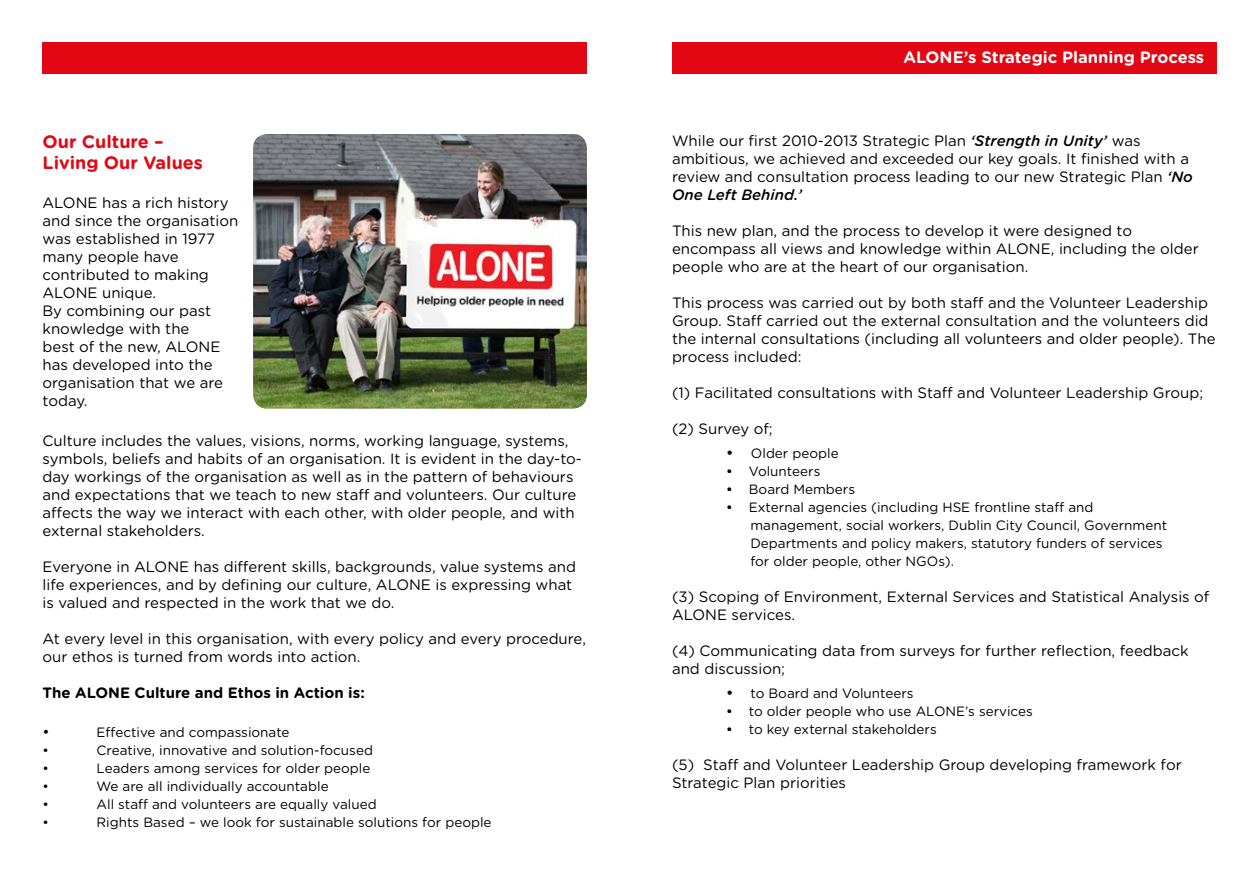
<style>
.page{position:relative;width:1259px;height:893px;background:#fff}
.page>*{position:absolute;margin:0;border:0;box-sizing:border-box;transform-origin:0 0}
.t1{font:700 18px/21px "Gotham Rounded";color:#e30613}
.t2{font:700 16.5px "Gotham Rounded";color:#fff}
.t3{font:15px/18px "Gotham Rounded";color:#000}
.t4{font:700 15px "Gotham Rounded";color:#000}
.t5{font:13.5px/18px "Gotham Rounded";color:#000}
.s1{font-weight:500;font-style:italic}
.s2{font-weight:500;font-size:15px}
.s3{font-weight:500}
</style>
<div class="page">
<div style="left:43px;top:43px;width:544px;height:31px;background:#e30613"></div>
<div style="left:672px;top:43px;width:544px;height:31px;background:#e30613"></div>
<img style="left:253px;top:134px;width:334px;height:275px">
<p class="t1" style="left:43px;top:131px;width:162px">Our Culture –<br>Living Our Values</p>
<p class="t3" style="left:43px;top:193px;width:197px">ALONE has a rich history and since the organisation was established in 1977 many people have contributed to making<br>ALONE unique.</p>
<p class="t3" style="left:43px;top:301px;width:182px">By combining our past knowledge with the best of the new, ALONE has developed into the organisation that we are today.</p>
<p class="t3" style="left:43px;top:431px;width:541px">Culture includes the values, visions, norms, working language, systems, symbols, beliefs and habits of an organisation. It is evident in the day-to&shy;day workings of the organisation as well as in the pattern of behaviours and expectations that we teach to new staff and volunteers. Our culture affects the way we interact with each other, with older people, and with external stakeholders.</p>
<p class="t3" style="left:43px;top:557px;width:535px">Everyone in ALONE has different skills, backgrounds, value systems and life experiences, and by defining our culture, ALONE is expressing what is valued and respected in the work that we do.</p>
<p class="t3" style="left:43px;top:629px;width:545px">At every level in this organisation, with every policy and every procedure, our ethos is turned from words into action.</p>
<p class="t4" style="left:43px;top:681px;width:324px">The ALONE Culture and Ethos in Action is:</p>
<p class="t3" style="left:43px;top:722px;width:9px">•</p>
<p class="t5" style="left:97px;top:722px;width:194px">Effective and compassionate</p>
<p class="t5" style="left:43px;top:740px;width:8px">•</p>
<p class="t5" style="left:97px;top:740px;width:278px">Creative, innovative and solution-focused</p>
<p class="t5" style="left:43px;top:758px;width:8px">•</p>
<p class="t5" style="left:97px;top:758px;width:275px">Leaders among services for older people</p>
<p class="t5" style="left:43px;top:776px;width:8px">•</p>
<p class="t5" style="left:97px;top:776px;width:234px">We are all individually accountable</p>
<p class="t5" style="left:43px;top:794px;width:8px">•</p>
<p class="t5" style="left:97px;top:794px;width:282px">All staff and volunteers are equally valued</p>
<p class="t5" style="left:43px;top:812px;width:8px">•</p>
<p class="t5" style="left:97px;top:812px;width:396px">Rights Based – we look for sustainable solutions for people</p>
<p class="t2" style="left:903px;top:45px;width:302px">ALONE’s Strategic Planning Process</p>
<p class="t3" style="left:672px;top:131px;width:522px">While our first 2010-2013 Strategic Plan <span class="s1">‘Strength in Unity’</span> was ambitious, we achieved and exceeded our key goals. It finished with a review and consultation process leading to our new Strategic Plan <span class="s1">‘No One Left Behind.’</span></p>
<p class="t3" style="left:672px;top:221px;width:528px">This new plan, and the process to develop it were designed to encompass all views and knowledge within ALONE, including the older people who are at the heart of our organisation.</p>
<p class="t3" style="left:672px;top:293px;width:545px">This process was carried out by both staff and the Volunteer Leadership Group. Staff carried out the external consultation and the volunteers did the internal consultations (including all volunteers and older people). The process included:</p>
<p class="t3" style="left:672px;top:383px;width:532px">(1) Facilitated consultations with Staff and Volunteer Leadership Group;</p>
<p class="t3" style="left:672px;top:419px;width:102px">(2) Survey of;</p>
<p class="t5" style="left:726px;top:444px;width:114px"><span class="s2">•</span> Older people</p>
<p class="t5" style="left:726px;top:462px;width:96px"><span class="s3">•</span> Volunteers</p>
<p class="t5" style="left:726px;top:480px;width:131px"><span class="s3">•</span> Board Members</p>
<p class="t5" style="left:750px;top:498px;width:418px;text-indent:-24px"><span class="s3">•</span> External agencies (including HSE frontline staff and management, social workers, Dublin City Council, Government Departments and policy makers, statutory funders of services for older people, other NGOs).</p>
<p class="t3" style="left:672px;top:587px;width:539px">(3) Scoping of Environment, External Services and Statistical Analysis of<br>ALONE services.</p>
<p class="t3" style="left:672px;top:641px;width:518px">(4) Communicating data from surveys for further reflection, feedback and discussion;</p>
<p class="t5" style="left:726px;top:684px;width:189px"><span class="s2">•</span> to Board and Volunteers</p>
<p class="t5" style="left:726px;top:702px;width:308px"><span class="s3">•</span> to older people who use ALONE’s services</p>
<p class="t5" style="left:726px;top:720px;width:212px"><span class="s3">•</span> to key external stakeholders</p>
<p class="t3" style="left:672px;top:755px;width:511px">(5) Staff and Volunteer Leadership Group developing framework for<br>Strategic Plan priorities</p>
</div>
